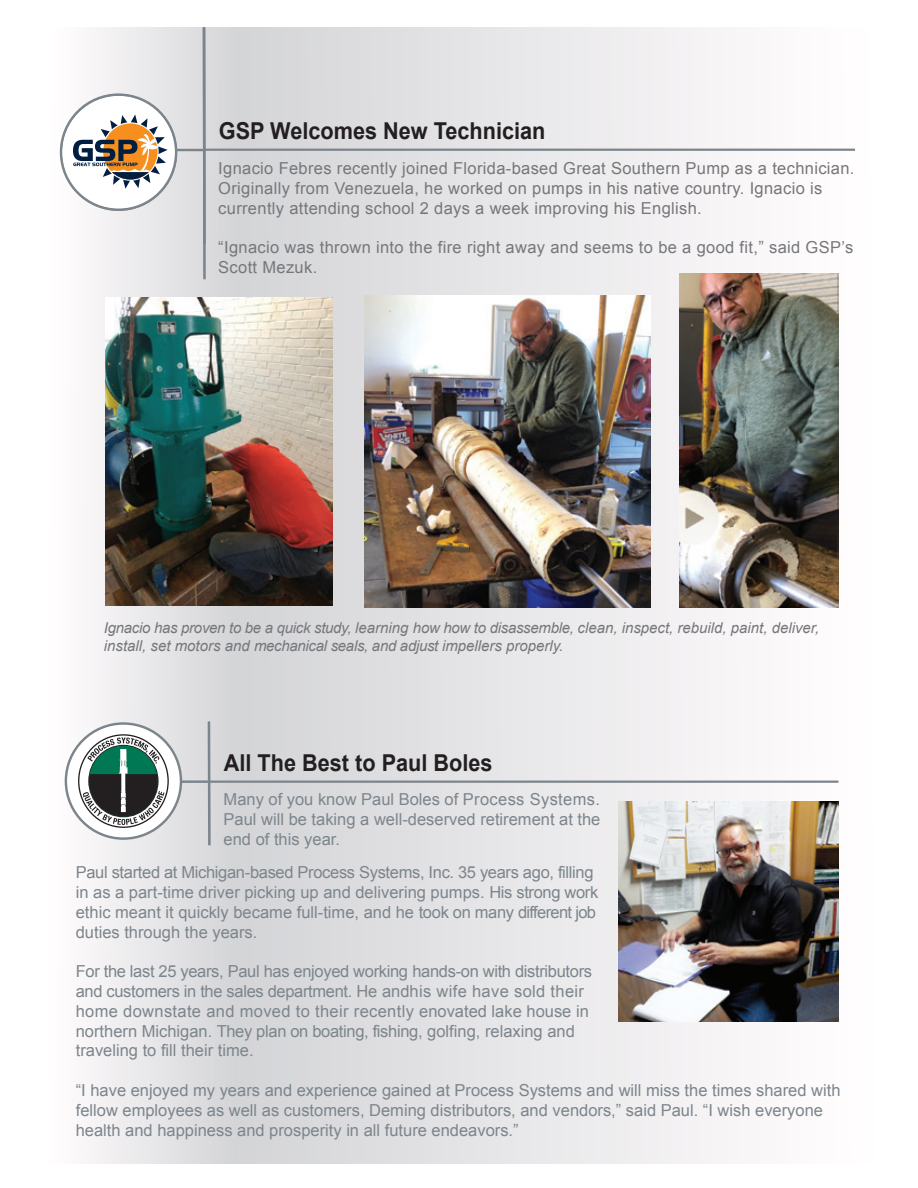
<style>
.page{position:relative;width:918px;height:1188px;background:#fff}
.page>*{position:absolute;margin:0;border:0;box-sizing:border-box;transform-origin:0 0}
.t1{font:700 23.25px "Arial";color:#231f20;scale:.93 1}
.t2{font:16.5px/19.8px "Arial";color:#7c858c}
.t3{font:16.5px/19.8px "Arial";letter-spacing:.02em;color:#76777b}
.t4{font:italic 15px/18px "Arial";color:#76777b}
</style>
<div class="page">
<div style="left:226px;top:27px;width:654px;height:1136px;background:linear-gradient(to right,#d3d4d7,#fffefe)"></div>
<div style="left:48px;top:27px;width:189px;height:1136px;background:linear-gradient(to right,#fffeff,#d3d4d7)"></div>
<svg style="left:203px;top:27px;width:3px;height:252px"></svg>
<hr style="left:203px;top:149px;width:652px;height:2px;background:#7c858c">
<img style="left:364px;top:296px;width:286px;height:312px">
<img style="left:680px;top:274px;width:159px;height:333px">
<img style="left:105px;top:298px;width:228px;height:308px">
<svg style="left:208px;top:721px;width:3px;height:124px"></svg>
<hr style="left:208px;top:781px;width:631px;height:2px;background:#7c858c">
<img style="left:618px;top:801px;width:221px;height:221px">
<svg style="left:60px;top:94px;width:117px;height:117px"></svg>
<svg style="left:70px;top:27px;width:102px;height:165px"></svg>
<hr style="left:176px;top:149px;width:27px;height:2px;background:#7c858c">
<hr style="left:181px;top:780px;width:27px;height:3px;background:#7c858c">
<svg style="left:66px;top:724px;width:115px;height:115px"></svg>
<div style="left:65px;top:722px;width:117px;height:118px;border:2px solid #7c858c;border-radius:50%"></div>
<svg style="left:79px;top:735px;width:89px;height:92px"></svg>
<svg style="left:83px;top:737px;width:81px;height:88px"></svg>
<h1 class="t1" style="left:219px;top:116px;width:353px">GSP Welcomes New Technician</h1>
<p class="t3" style="left:218px;top:159px;width:638px">Ignacio Febres recently joined Florida-based Great Southern Pump as a technician.<br>Originally from Venezuela, he worked on pumps in his native country. Ignacio is currently attending school 2 days a week improving his English.</p>
<p class="t3" style="left:218px;top:238px;width:637px">“Ignacio was thrown into the fire right away and seems to be a good fit,” said GSP’s<br>Scott Mezuk.</p>
<p class="t4" style="left:104px;top:619px;width:717px">Ignacio has proven to be a quick study, learning how how to disassemble, clean, inspect, rebuild, paint, deliver, install, set motors and mechanical seals, and adjust impellers properly.</p>
<h1 class="t1" style="left:224px;top:748px;width:291px">All The Best to Paul Boles</h1>
<p class="t2" style="left:224px;top:790px;width:378px;text-align:justify">Many of you know Paul Boles of Process Systems.<br>Paul will be taking a well-deserved retirement at the end of this year.</p>
<p class="t2" style="left:76px;top:863px;width:524px">Paul started at Michigan-based Process Systems, Inc. 35 years ago, filling in as a part-time driver picking up and delivering pumps. His strong work ethic meant it quickly became full-time, and he took on many different job duties through the years.</p>
<p class="t2" style="left:76px;top:962px;width:518px">For the last 25 years, Paul has enjoyed working hands-on with distributors and customers in the sales department. He andhis wife have sold their home downstate and moved to their recently enovated lake house in northern Michigan. They plan on boating, fishing, golfing, relaxing and traveling to fill their time.</p>
<p class="t2" style="left:76px;top:1080px;width:766px">“I have enjoyed my years and experience gained at Process Systems and will miss the times shared with fellow employees as well as customers, Deming distributors, and vendors,” said Paul. “I wish everyone health and happiness and prosperity in all future endeavors.”</p>
</div>
